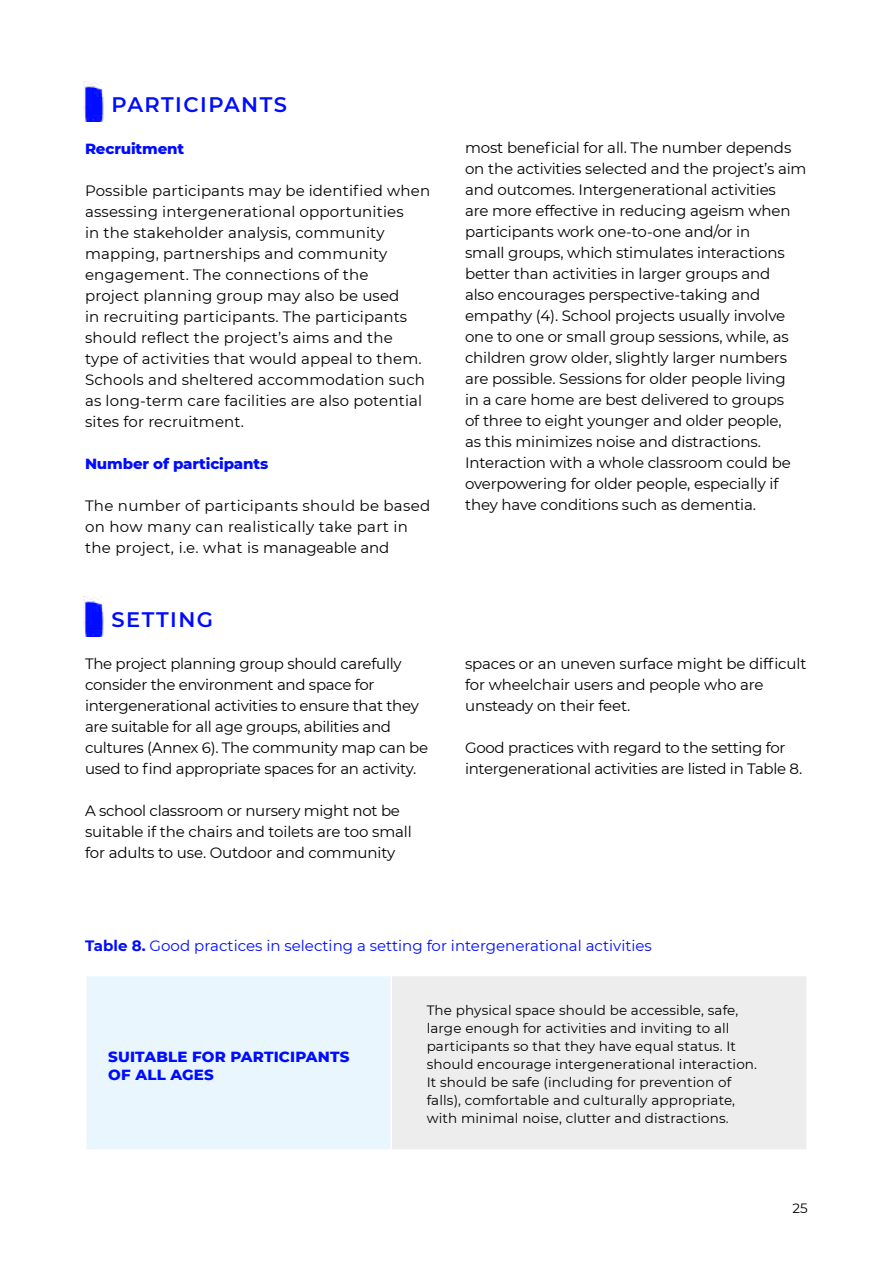
<style>
.page{position:relative;width:893px;height:1263px;background:#fff}
.page>*{position:absolute;margin:0;border:0;box-sizing:border-box;transform-origin:0 0}
.t1{font:600 21px "Montserrat";letter-spacing:.07em;color:#000cff}
.t2{font:15px/21px "Montserrat";letter-spacing:-.01em;color:#000}
.t3{font:15px/21px "Montserrat";letter-spacing:.01em;color:#000}
.t4{font:15px/21px "Montserrat";letter-spacing:.02em;color:#000}
.t5{font:15px "Montserrat";color:#000cff}
.t6{font:800 15px/18px "Montserrat";letter-spacing:.01em;color:#000cff}
.t7{font:800 15px "Montserrat";letter-spacing:-.01em;color:#000cff}
.t8{font:13.5px/18px "Montserrat";letter-spacing:.01em;color:#000}
.s1{font-weight:700}
</style>
<div class="page">
<div style="left:86px;top:975px;width:305px;height:175px;background:#eaf6fe"></div>
<div style="left:391px;top:975px;width:416px;height:175px;background:#ededed"></div>
<hr style="left:85px;top:975px;width:305px;height:1px;background:#fff">
<hr style="left:85px;top:976px;width:2px;height:173px;background:#fff">
<hr style="left:85px;top:1149px;width:306px;height:2px;background:#fff">
<hr style="left:390px;top:976px;width:2px;height:173px;background:#fff">
<hr style="left:390px;top:975px;width:418px;height:1px;background:#fff">
<hr style="left:806px;top:976px;width:2px;height:173px;background:#fff">
<hr style="left:391px;top:1149px;width:417px;height:2px;background:#fff">
<img style="left:84px;top:82px;width:20px;height:40px">
<img style="left:84px;top:597px;width:20px;height:40px">
<h1 class="t1" style="left:112px;top:90px;width:177px">PARTICIPANTS</h1>
<p class="t7" style="left:85px;top:137px;width:101px">Recruitment</p>
<p class="t3" style="left:85px;top:179px;width:347px">Possible participants may be identified when assessing intergenerational opportunities<br>in the stakeholder analysis, community mapping, partnerships and community engagement. The connections of the<br>project planning group may also be used<br>in recruiting participants. The participants should reflect the project’s aims and the type of activities that would appeal to them.<br>Schools and sheltered accommodation such as long-term care facilities are also potential sites for recruitment.</p>
<p class="t7" style="left:85px;top:452px;width:185px">Number of participants</p>
<p class="t4" style="left:85px;top:494px;width:347px">The number of participants should be based on how many can realistically take part in the project, i.e. what is manageable and</p>
<h1 class="t1" style="left:112px;top:605px;width:103px">SETTING</h1>
<p class="t2" style="left:85px;top:653px;width:345px">The project planning group should carefully consider the environment and space for intergenerational activities to ensure that they are suitable for all age groups, abilities and cultures (Annex 6). The community map can be used to find appropriate spaces for an activity.</p>
<p class="t2" style="left:85px;top:800px;width:328px">A school classroom or nursery might not be suitable if the chairs and toilets are too small for adults to use. Outdoor and community</p>
<p class="t2" style="left:465px;top:136px;width:343px">most beneficial for all. The number depends on the activities selected and the project’s aim and outcomes. Intergenerational activities<br>are more effective in reducing ageism when participants work one-to-one and/or in<br>small groups, which stimulates interactions better than activities in larger groups and<br>also encourages perspective-taking and empathy (4). School projects usually involve one to one or small group sessions, while, as children grow older, slightly larger numbers are possible. Sessions for older people living<br>in a care home are best delivered to groups<br>of three to eight younger and older people,<br>as this minimizes noise and distractions.<br>Interaction with a whole classroom could be overpowering for older people, especially if they have conditions such as dementia.</p>
<p class="t2" style="left:465px;top:653px;width:343px">spaces or an uneven surface might be difficult for wheelchair users and people who are unsteady on their feet.</p>
<p class="t2" style="left:465px;top:737px;width:339px">Good practices with regard to the setting for intergenerational activities are listed in Table 8.</p>
<p class="t5" style="left:85px;top:935px;width:568px"><span class="s1">Table 8.</span> Good practices in selecting a setting for intergenerational activities</p>
<p class="t6" style="left:108px;top:1047px;width:243px">SUITABLE FOR PARTICIPANTS<br>OF ALL AGES</p>
<p class="t8" style="left:427px;top:1001px;width:332px">The physical space should be accessible, safe, large enough for activities and inviting to all participants so that they have equal status. It should encourage intergenerational interaction.<br>It should be safe (including for prevention of falls), comfortable and culturally appropriate, with minimal noise, clutter and distractions.</p>
<p class="t8" style="left:792px;top:1199px;width:17px">25</p>
</div>
